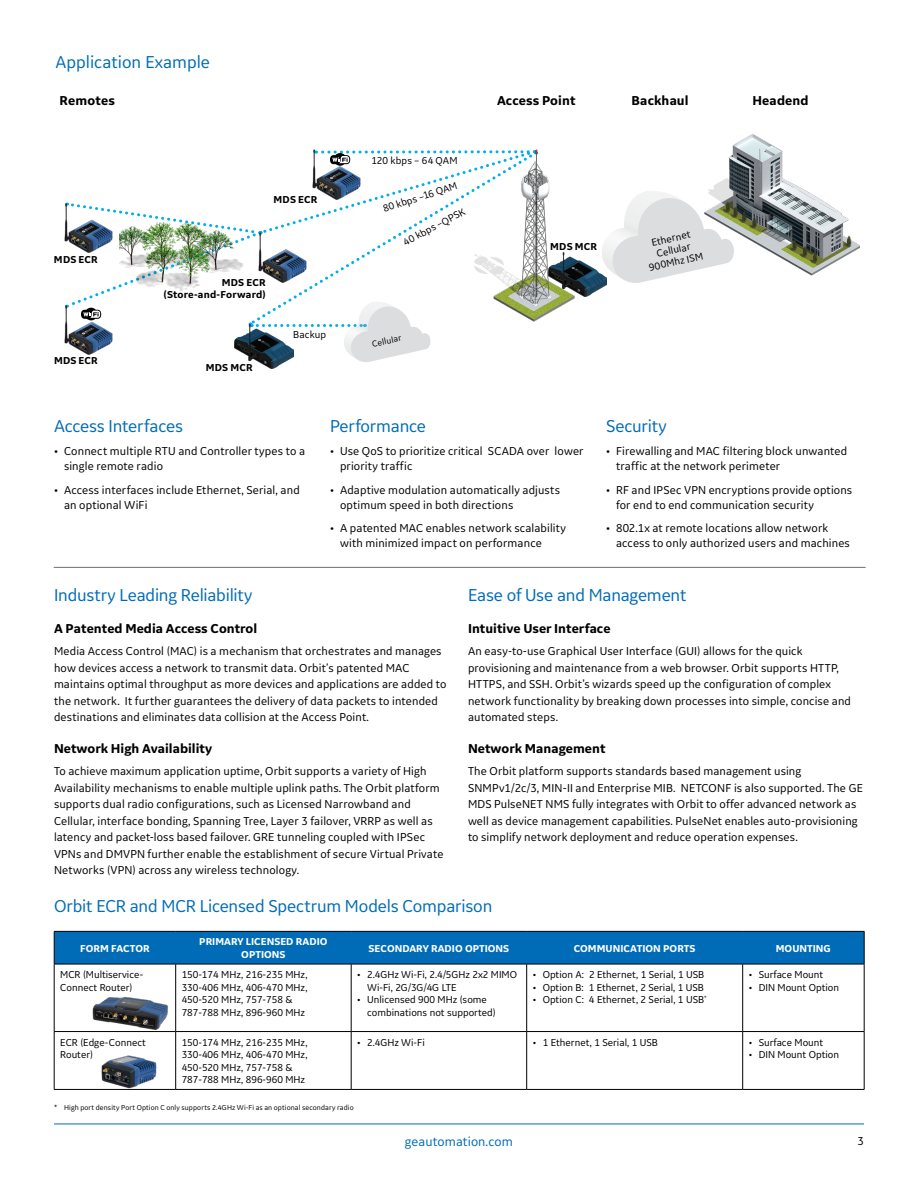
<style>
.page{position:relative;width:918px;height:1188px;background:#fff}
.page>*{position:absolute;margin:0;border:0;box-sizing:border-box;transform-origin:0 0}
.t1{font:18px "GE Inspira Sans";letter-spacing:-.01em;color:#006cb7}
.t2{font:700 13.5px "GE Inspira Sans";color:#000}
.t3{font:13.5px "GE Inspira Sans";letter-spacing:.005em;color:#006cb7}
.t4{font:12px/16.5px "GE Inspira Sans";letter-spacing:.01em;color:#000}
.t5{font:10.5px/12.6px "GE Inspira Sans";color:#000}
.t6{font:700 10.5px/12.6px "GE Inspira Sans";color:#fff;text-align:center}
.t7{font:700 10.5px/12px "GE Inspira Sans";letter-spacing:.015em;color:#000;text-align:right}
.t8{font:9px "GE Inspira Sans";color:#000}
.t9{font:7.5px "GE Inspira Sans";letter-spacing:.015em;color:#000}
</style>
<div class="page">
<hr style="left:54px;top:1124px;width:810px;height:1px;background:#006cb7">
<div style="left:55px;top:932px;width:809px;height:32px;background:#006cb7"></div>
<hr style="left:54px;top:931px;width:122px;height:1px;background:#000">
<hr style="left:54px;top:932px;width:1px;height:32px;background:#000">
<hr style="left:176px;top:931px;width:175px;height:1px;background:#000">
<hr style="left:351px;top:931px;width:176px;height:1px;background:#000">
<hr style="left:527px;top:931px;width:216px;height:1px;background:#000">
<hr style="left:743px;top:931px;width:121px;height:1px;background:#000">
<hr style="left:864px;top:932px;width:1px;height:32px;background:#000">
<hr style="left:54px;top:964px;width:122px;height:1px;background:#000">
<hr style="left:54px;top:964px;width:1px;height:67px;background:#000">
<hr style="left:176px;top:964px;width:175px;height:1px;background:#000">
<hr style="left:175px;top:964px;width:1px;height:67px;background:#000">
<hr style="left:351px;top:964px;width:176px;height:1px;background:#000">
<hr style="left:351px;top:964px;width:1px;height:67px;background:#000">
<hr style="left:527px;top:964px;width:216px;height:1px;background:#000">
<hr style="left:526px;top:964px;width:1px;height:67px;background:#000">
<hr style="left:743px;top:964px;width:121px;height:1px;background:#000">
<hr style="left:742px;top:964px;width:1px;height:67px;background:#000">
<hr style="left:864px;top:964px;width:1px;height:67px;background:#000">
<hr style="left:54px;top:1031px;width:122px;height:1px;background:#000">
<hr style="left:54px;top:1032px;width:1px;height:57px;background:#000">
<hr style="left:176px;top:1031px;width:175px;height:1px;background:#000">
<hr style="left:175px;top:1032px;width:1px;height:57px;background:#000">
<hr style="left:351px;top:1031px;width:176px;height:1px;background:#000">
<hr style="left:351px;top:1032px;width:1px;height:57px;background:#000">
<hr style="left:527px;top:1031px;width:216px;height:1px;background:#000">
<hr style="left:526px;top:1032px;width:1px;height:57px;background:#000">
<hr style="left:743px;top:1031px;width:121px;height:1px;background:#000">
<hr style="left:742px;top:1032px;width:1px;height:57px;background:#000">
<hr style="left:864px;top:1032px;width:1px;height:57px;background:#000">
<hr style="left:54px;top:1089px;width:122px;height:1px;background:#000">
<hr style="left:176px;top:1089px;width:175px;height:1px;background:#000">
<hr style="left:351px;top:1089px;width:176px;height:1px;background:#000">
<hr style="left:527px;top:1089px;width:216px;height:1px;background:#000">
<hr style="left:743px;top:1089px;width:121px;height:1px;background:#000">
<img style="left:708px;top:134px;width:152px;height:142px">
<img style="left:536px;top:149px;width:39px;height:171px">
<svg style="left:602px;top:191px;width:133px;height:94px"></svg>
<svg style="left:78px;top:150px;width:459px;height:212px"></svg>
<img style="left:253px;top:229px;width:54px;height:53px">
<img style="left:308px;top:149px;width:53px;height:51px">
<img style="left:64px;top:301px;width:49px;height:54px">
<img style="left:64px;top:199px;width:49px;height:54px">
<img style="left:235px;top:324px;width:58px;height:44px">
<img style="left:548px;top:252px;width:58px;height:45px">
<hr style="left:54px;top:567px;width:812px;height:1px;background:#6d6e71">
<img style="left:89px;top:996px;width:79px;height:37px">
<img style="left:92px;top:1055px;width:73px;height:35px">
<h1 class="t1" style="left:56px;top:51px;width:156px">Application Example</h1>
<p class="t2" style="left:60px;top:92px;width:57px">Remotes</p>
<p class="t2" style="left:497px;top:92px;width:80px">Access Point</p>
<p class="t2" style="left:632px;top:92px;width:58px">Backhaul</p>
<p class="t2" style="left:752px;top:92px;width:58px">Headend</p>
<p class="t7" style="left:54px;top:253px;width:45px">MDS ECR</p>
<p class="t7" style="left:54px;top:355px;width:45px">MDS ECR</p>
<p class="t7" style="left:274px;top:194px;width:45px">MDS ECR</p>
<p class="t7" style="left:164px;top:276px;width:104px">MDS ECR (Store-and-Forward)</p>
<p class="t7" style="left:206px;top:361px;width:48px">MDS MCR</p>
<p class="t5" style="left:293px;top:327px;width:35px">Backup</p>
<p class="t5" style="left:371px;top:154px;width:88px">120 kbps – 64 QAM</p>
<p class="t5" style="left:381px;top:203px;width:79px;rotate:-18deg">80 kbps –16 QAM</p>
<p class="t5" style="left:401px;top:237px;width:70px;rotate:-28deg">40 kbps –QPSK</p>
<p class="t8" style="left:371px;top:338px;width:31px;rotate:-12deg">Cellular</p>
<p class="t7" style="left:550px;top:240px;width:48px">MDS MCR</p>
<p class="t5" style="left:643px;top:238px;width:57px;line-height:12px;text-align:center;rotate:-12deg">Ethernet<br>Cellular<br>900Mhz ISM</p>
<h1 class="t1" style="left:54px;top:415px;width:131px">Access Interfaces</h1>
<p class="t4" style="left:64px;top:444px;width:243px;line-height:15px;text-indent:-10px">• Connect multiple RTU and Controller types to a single remote radio</p>
<p class="t4" style="left:64px;top:482px;width:237px;line-height:15px;text-indent:-10px">• Access interfaces include Ethernet, Serial, and an optional WiFi</p>
<h1 class="t1" style="left:330px;top:415px;width:98px">Performance</h1>
<p class="t4" style="left:340px;top:444px;width:245px;line-height:15px;text-indent:-10px">• Use QoS to prioritize critical SCADA over lower priority traffic</p>
<p class="t4" style="left:340px;top:482px;width:222px;line-height:15px;text-indent:-10px">• Adaptive modulation automatically adjusts optimum speed in both directions</p>
<p class="t4" style="left:340px;top:520px;width:228px;line-height:15px;text-indent:-10px">• A patented MAC enables network scalability with minimized impact on performance</p>
<h1 class="t1" style="left:606px;top:415px;width:62px">Security</h1>
<p class="t4" style="left:616px;top:444px;width:233px;line-height:15px;text-indent:-10px">• Firewalling and MAC filtering block unwanted traffic at the network perimeter</p>
<p class="t4" style="left:616px;top:482px;width:238px;line-height:15px;text-indent:-10px">• RF and IPSec VPN encryptions provide options for end to end communication security</p>
<p class="t4" style="left:616px;top:520px;width:235px;line-height:15px;text-indent:-10px">• 802.1x at remote locations allow network access to only authorized users and machines</p>
<h1 class="t1" style="left:54px;top:584px;width:200px">Industry Leading Reliability</h1>
<p class="t2" style="left:54px;top:620px;width:205px">A Patented Media Access Control</p>
<p class="t4" style="left:54px;top:642px;width:394px">Media Access Control (MAC) is a mechanism that orchestrates and manages how devices access a network to transmit data. Orbit’s patented MAC maintains optimal throughput as more devices and applications are added to the network. It further guarantees the delivery of data packets to intended destinations and eliminates data collision at the Access Point.</p>
<p class="t2" style="left:54px;top:740px;width:160px">Network High Availability</p>
<p class="t4" style="left:54px;top:762px;width:391px">To achieve maximum application uptime, Orbit supports a variety of High Availability mechanisms to enable multiple uplink paths. The Orbit platform supports dual radio configurations, such as Licensed Narrowband and Cellular, interface bonding, Spanning Tree, Layer 3 failover, VRRP as well as latency and packet-loss based failover. GRE tunneling coupled with IPSec VPNs and DMVPN further enable the establishment of secure Virtual Private Networks (VPN) across any wireless technology.</p>
<h1 class="t1" style="left:468px;top:584px;width:220px">Ease of Use and Management</h1>
<p class="t2" style="left:468px;top:620px;width:144px">Intuitive User Interface</p>
<p class="t4" style="left:468px;top:642px;width:385px">An easy-to-use Graphical User Interface (GUI) allows for the quick provisioning and maintenance from a web browser. Orbit supports HTTP, HTTPS, and SSH. Orbit’s wizards speed up the configuration of complex network functionality by breaking down processes into simple, concise and automated steps.</p>
<p class="t2" style="left:468px;top:740px;width:139px">Network Management</p>
<p class="t4" style="left:468px;top:762px;width:397px">The Orbit platform supports standards based management using SNMPv1/2c/3, MIN-II and Enterprise MIB. NETCONF is also supported. The GE MDS PulseNET NMS fully integrates with Orbit to offer advanced network as well as device management capabilities. PulseNet enables auto-provisioning to simplify network deployment and reduce operation expenses.</p>
<h1 class="t1" style="left:54px;top:894px;width:440px">Orbit ECR and MCR Licensed Spectrum Models Comparison</h1>
<p class="t6" style="left:80px;top:942px;width:71px">FORM FACTOR</p>
<p class="t6" style="left:199px;top:935px;width:130px">PRIMARY LICENSED RADIO<br>OPTIONS</p>
<p class="t6" style="left:369px;top:942px;width:142px">SECONDARY RADIO OPTIONS</p>
<p class="t6" style="left:574px;top:942px;width:123px">COMMUNICATION PORTS</p>
<p class="t6" style="left:776px;top:942px;width:57px">MOUNTING</p>
<p class="t5" style="left:60px;top:968px;width:85px">MCR (Multiservice-<br>Connect Router)</p>
<p class="t5" style="left:182px;top:968px;width:127px">150-174 MHz, 216-235 MHz,<br>330-406 MHz, 406-470 MHz,<br>450-520 MHz, 757-758 &amp;<br>787-788 MHz, 896-960 MHz</p>
<p class="t5" style="left:367px;top:968px;width:151px;text-indent:-10px">• 2.4GHz Wi-Fi, 2.4/5GHz 2x2 MIMO<br>Wi-Fi, 2G/3G/4G LTE</p>
<p class="t5" style="left:749px;top:968px;width:76px">• Surface Mount</p>
<p class="t5" style="left:749px;top:981px;width:92px">• DIN Mount Option</p>
<p class="t5" style="left:533px;top:968px;width:173px">• Option A: 2 Ethernet, 1 Serial, 1 USB</p>
<p class="t5" style="left:533px;top:981px;width:173px">• Option B: 1 Ethernet, 2 Serial, 1 USB</p>
<p class="t5" style="left:533px;top:993px;width:176px">• Option C: 4 Ethernet, 2 Serial, 1 USB<sup>*</sup></p>
<p class="t5" style="left:367px;top:993px;width:130px;text-indent:-10px">• Unlicensed 900 MHz (some combinations not supported)</p>
<p class="t5" style="left:60px;top:1036px;width:87px">ECR (Edge-Connect<br>Router)</p>
<p class="t5" style="left:182px;top:1036px;width:127px">150-174 MHz, 216-235 MHz,<br>330-406 MHz, 406-470 MHz,<br>450-520 MHz, 757-758 &amp;<br>787-788 MHz, 896-960 MHz</p>
<p class="t5" style="left:357px;top:1036px;width:69px">• 2.4GHz Wi-Fi</p>
<p class="t5" style="left:533px;top:1036px;width:127px">• 1 Ethernet, 1 Serial, 1 USB</p>
<p class="t5" style="left:749px;top:1036px;width:76px">• Surface Mount</p>
<p class="t5" style="left:749px;top:1048px;width:92px">• DIN Mount Option</p>
<p class="t9" style="left:54px;top:1102px;width:301px">* High port density Port Option C only supports 2.4GHz Wi-Fi as an optional secondary radio</p>
<p class="t3" style="left:405px;top:1133px;width:109px">geautomation.com</p>
<p class="t4" style="left:858px;top:1132px;width:8px">3</p>
</div>
